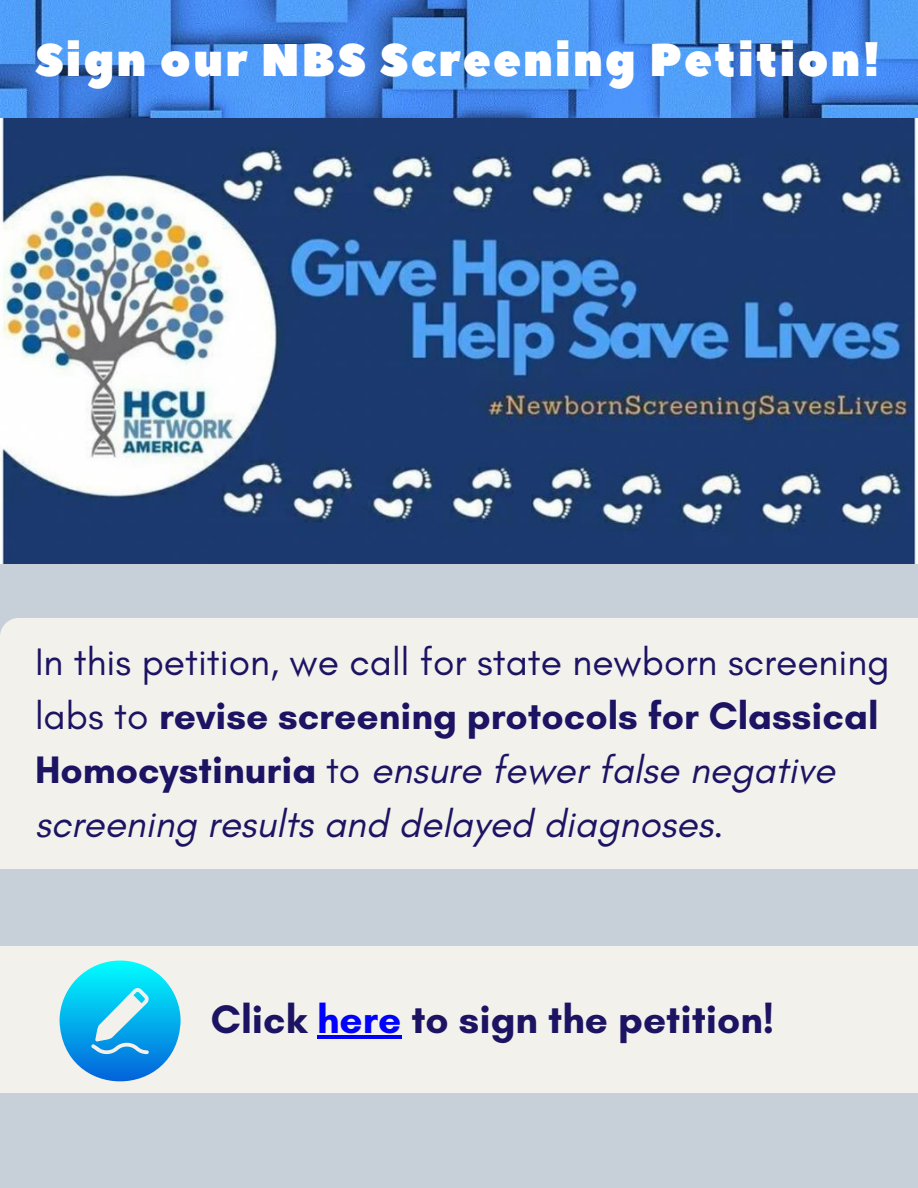
<style>
.page{position:relative;width:918px;height:1188px;background:#c7d0d8}
.page>*{position:absolute;margin:0;border:0;box-sizing:border-box;transform-origin:0 0}
.t1{font:45.75px "Peace Sans";letter-spacing:.05em;color:#fff}
.t2{font:700 40.5px "Glacial Indifference";color:#1c1463}
.t3{font:italic 39px/54px "Glacial Indifference";color:#1c1463}
.s1{font-style:normal}
.s2{font-weight:700;font-style:normal}
.s3{color:#00f}
</style>
<div class="page">
<img style="left:0;top:0;width:918px;height:563px">
<div style="left:0;top:618px;width:918px;height:250px;background:#f2f1eb"></div>
<div style="left:0;top:947px;width:918px;height:146px;background:#f2f1eb"></div>
<svg style="left:60px;top:961px;width:121px;height:132px"></svg>
<hr style="left:317px;top:1036px;width:84px;height:3px;background:#00f">
<p class="t1" style="left:35px;top:30px;width:847px">Sign our NBS Screening Petition!</p>
<p class="t3" style="left:35px;top:635px;width:856px"><span class="s1">In this petition, we call for state newborn screening labs to</span> <span class="s2">revise screening protocols for Classical Homocystinuria</span> <span class="s1">to</span> ensure fewer false negative screening results and delayed diagnoses.</p>
<p class="t2" style="left:211px;top:995px;width:565px">Click <span class="s3">here</span> to sign the petition!</p>
</div>
